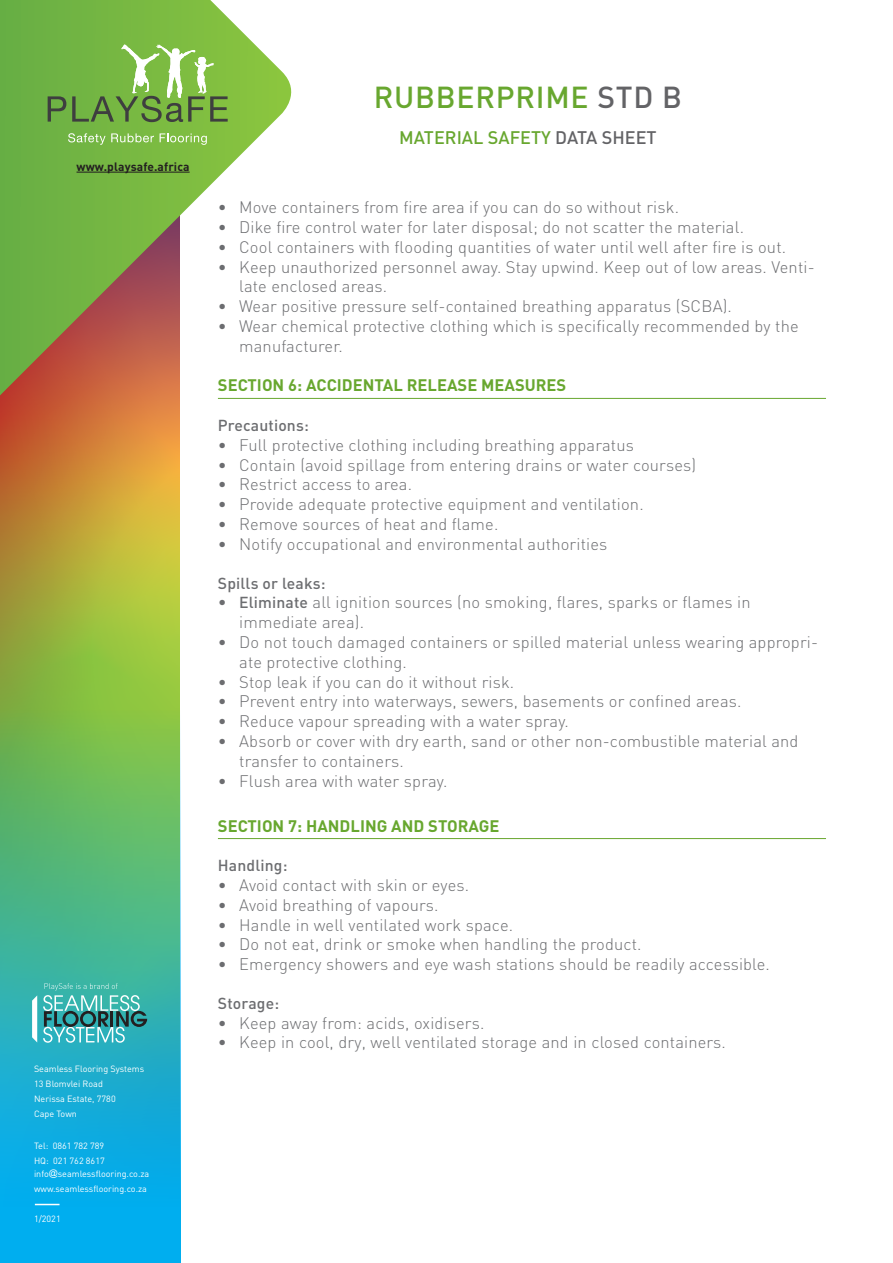
<style>
.page{position:relative;width:893px;height:1263px;background:#fff}
.page>*{position:absolute;margin:0;border:0;box-sizing:border-box;transform-origin:0 0}
.t1{font:500 30px "DIN";letter-spacing:.025em;color:#68a72f}
.t2{font:500 18px "DIN";color:#68a72f}
.t3{font:300 16.5px/19.8px "DIN";letter-spacing:.01em;color:#6c6d70}
.SECTION_underlined{font:700 16.5px "DIN";color:#68a72f}
.Body_text{font:500 15.75px "DIN";letter-spacing:.01em;color:#6c6d70}
.t4{font:700 12px "DIN";letter-spacing:.01em;color:#231f20}
.t5{font:9px/15px "DIN";color:#fff}
.s1{font-family:"Gill Sans"}
.s2{color:#636366}
.s3{font-weight:500;font-size:15.75px}
</style>
<div class="page">
<svg style="left:0;top:443px;width:179px;height:268px;background:#b0aa3a"></svg>
<svg style="left:0;top:711px;width:181px;height:552px;background:#38b3a4"></svg>
<svg style="left:35px;top:1204px;width:25px;height:1px"></svg>
<svg style="left:0;top:0;width:303px;height:443px"></svg>
<svg style="left:48px;top:96px;width:18px;height:26px"></svg>
<svg style="left:72px;top:45px;width:156px;height:77px;background:#81b455"></svg>
<svg style="left:68px;top:133px;width:86px;height:12px"></svg>
<svg style="left:160px;top:133px;width:47px;height:12px"></svg>
<hr style="left:77px;top:172px;width:113px;height:1px;background:#231f20">
<svg style="left:32px;top:995px;width:5px;height:47px"></svg>
<svg style="left:43px;top:983px;width:104px;height:60px;background:#4daba9"></svg>
<hr style="left:218px;top:398px;width:608px;height:1px;background:#68a72f">
<hr style="left:218px;top:838px;width:608px;height:1px;background:#68a72f">
<p class="t4" style="left:77px;top:158px;width:115px">www.playsafe.africa</p>
<p class="t5" style="left:34px;top:1061px;width:112px">Seamless Flooring Systems<br>13 Blomvlei Road<br>Nerissa Estate, 7780<br>Cape Town</p>
<p class="t5" style="left:34px;top:1138px;width:72px">Tel: 0861 782 789<br>HQ: 021 762 8617</p>
<p class="t5" style="left:34px;top:1166px;width:117px">info<span class="s1">@</span>seamlessflooring.co.za www.seamlessflooring.co.za</p>
<p class="t5" style="left:34px;top:1211px;width:28px">1/2021</p>
<h1 class="t1" style="left:374px;top:78px;width:310px">RUBBERPRIME <span class="s2">STD B</span></h1>
<p class="t2" style="left:399px;top:126px;width:259px">MATERIAL SAFETY <span class="s2">DATA SHEET</span></p>
<p class="t3" style="left:218px;top:197px;width:463px">• Move containers from fire area if you can do so without risk.</p>
<p class="t3" style="left:218px;top:217px;width:528px">• Dike fire control water for later disposal; do not scatter the material.</p>
<p class="t3" style="left:218px;top:237px;width:570px">• Cool containers with flooding quantities of water until well after fire is out.</p>
<p class="t3" style="left:239px;top:257px;width:577px;text-indent:-21px">• Keep unauthorized personnel away. Stay upwind. Keep out of low areas. Venti&shy;late enclosed areas.</p>
<p class="t3" style="left:218px;top:296px;width:516px">• Wear positive pressure self-contained breathing apparatus (SCBA).</p>
<p class="t3" style="left:239px;top:316px;width:561px;text-indent:-21px">• Wear chemical protective clothing which is specifically recommended by the manufacturer.</p>
<p class="SECTION_underlined" style="left:218px;top:375px;width:350px">SECTION 6: ACCIDENTAL RELEASE MEASURES</p>
<p class="Body_text" style="left:218px;top:415px;width:92px">Precautions:</p>
<p class="t3" style="left:218px;top:435px;width:418px">• Full protective clothing including breathing apparatus</p>
<p class="t3" style="left:218px;top:455px;width:480px">• Contain (avoid spillage from entering drains or water courses)</p>
<p class="t3" style="left:218px;top:474px;width:196px">• Restrict access to area.</p>
<p class="t3" style="left:218px;top:494px;width:427px">• Provide adequate protective equipment and ventilation.</p>
<p class="t3" style="left:218px;top:514px;width:282px">• Remove sources of heat and flame.</p>
<p class="t3" style="left:218px;top:534px;width:391px">• Notify occupational and environmental authorities</p>
<p class="Body_text" style="left:218px;top:573px;width:109px">Spills or leaks:</p>
<p class="t3" style="left:239px;top:592px;width:513px;text-indent:-21px">• <span class="s3">Eliminate</span> all ignition sources (no smoking, flares, sparks or flames in immediate area).</p>
<p class="t3" style="left:239px;top:632px;width:580px;text-indent:-21px">• Do not touch damaged containers or spilled material unless wearing appropri&shy;ate protective clothing.</p>
<p class="t3" style="left:218px;top:671px;width:298px">• Stop leak if you can do it without risk.</p>
<p class="t3" style="left:218px;top:691px;width:525px">• Prevent entry into waterways, sewers, basements or confined areas.</p>
<p class="t3" style="left:218px;top:711px;width:352px">• Reduce vapour spreading with a water spray.</p>
<p class="t3" style="left:239px;top:731px;width:561px;text-indent:-21px">• Absorb or cover with dry earth, sand or other non-combustible material and transfer to containers.</p>
<p class="t3" style="left:218px;top:770px;width:231px">• Flush area with water spray.</p>
<p class="SECTION_underlined" style="left:218px;top:815px;width:283px">SECTION 7: HANDLING AND STORAGE</p>
<p class="Body_text" style="left:218px;top:855px;width:71px">Handling:</p>
<p class="t3" style="left:218px;top:875px;width:253px">• Avoid contact with skin or eyes.</p>
<p class="t3" style="left:218px;top:895px;width:222px">• Avoid breathing of vapours.</p>
<p class="t3" style="left:218px;top:914px;width:297px">• Handle in well ventilated work space.</p>
<p class="t3" style="left:218px;top:934px;width:425px">• Do not eat, drink or smoke when handling the product.</p>
<p class="t3" style="left:218px;top:954px;width:553px">• Emergency showers and eye wash stations should be readily accessible.</p>
<p class="Body_text" style="left:218px;top:993px;width:63px">Storage:</p>
<p class="t3" style="left:218px;top:1013px;width:268px">• Keep away from: acids, oxidisers.</p>
<p class="t3" style="left:218px;top:1032px;width:509px">• Keep in cool, dry, well ventilated storage and in closed containers.</p>
</div>
